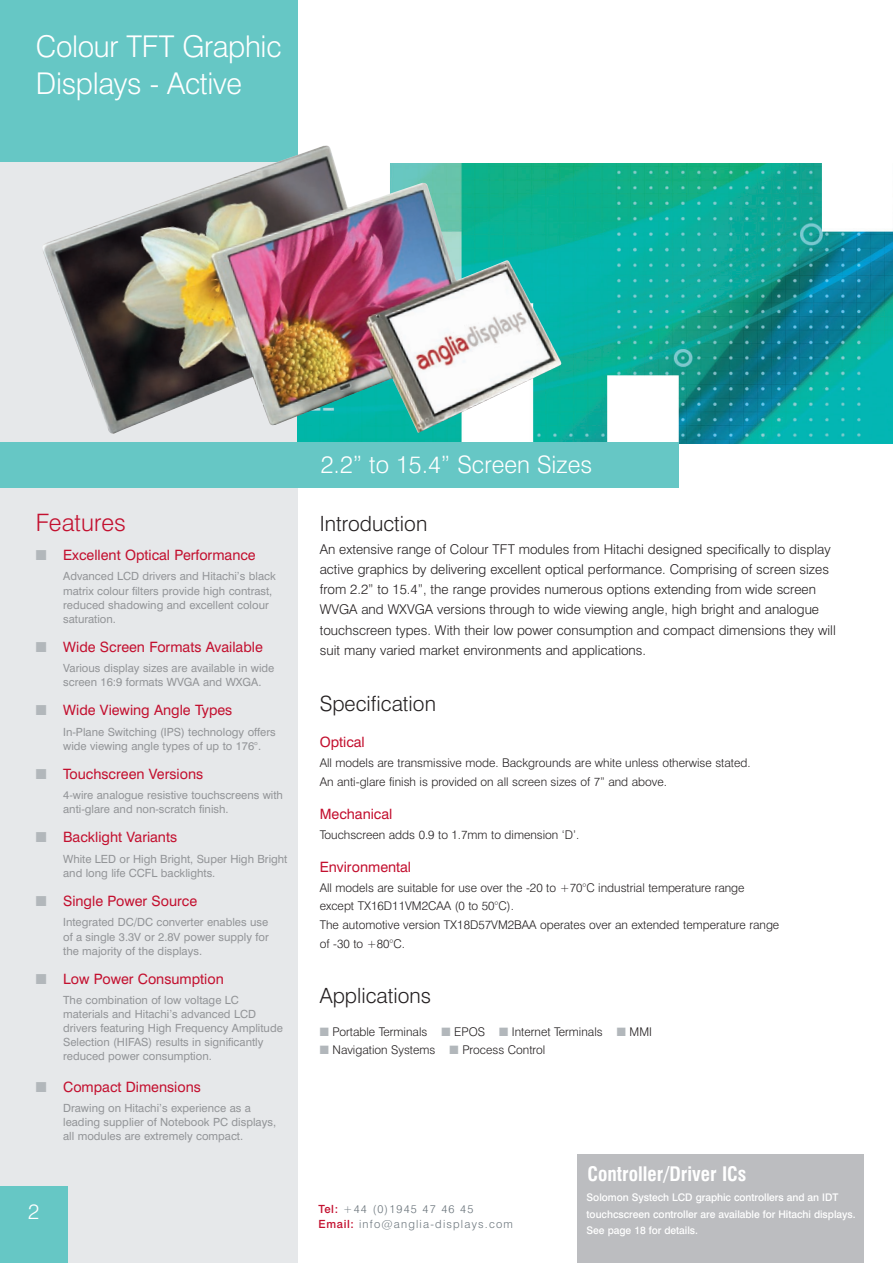
<style>
.page{position:relative;width:893px;height:1263px;background:#fff}
.page>*{position:absolute;margin:0;border:0;box-sizing:border-box;transform-origin:0 0}
.t1{font:300 30px/36.8px "Swiss 721 BT";letter-spacing:-.01em;color:#fff}
.t2{font:300 24px "Swiss 721 BT";color:#fff}
.t3{font:300 24px "Swiss 721 BT";color:#c3102f}
.t4{font:300 21px "Swiss 721 BT";color:#231f20}
.t5{font:300 21px "Swiss 721 BT";color:#fff}
.t6{font:700 condensed 19.5px "Swiss 721 BT";color:#fff}
.t7{font:14.25px "Swiss 721 BT";color:#c3102f}
.t8{font:300 13.5px/20.2px "Swiss 721 BT";color:#231f20}
.t9{font:300 12px/18.9px "Swiss 721 BT";color:#231f20}
.t10{font:11.25px/14.1px "Swiss 721 BT";color:#939598}
.t11{font:300 11.25px/15.9px "Swiss 721 BT";letter-spacing:.105em;color:#6a747b}
.t12{font:500 10.5px/16.8px "Swiss 721 BT";letter-spacing:-.005em;color:#fff}
.s1{color:#b2b7bb}
.s2{font-weight:500;color:#c3102f}
</style>
<div class="page">
<div style="left:0;top:159px;width:297px;height:1104px;background:#e6e8ea"></div>
<img style="left:297px;top:163px;width:596px;height:280px">
<div style="left:0;top:443px;width:678px;height:45px;background:#66c7c5"></div>
<div style="left:0;top:0;width:297px;height:161px;background:#66c7c5"></div>
<div style="left:0;top:1187px;width:68px;height:76px;background:#66c7c5"></div>
<img style="left:40px;top:143px;width:523px;height:292px">
<div style="left:577px;top:1154px;width:286px;height:109px;background:#bcbdc0"></div>
<h1 class="t1" style="left:36px;top:30px;width:247px">Colour TFT Graphic<br>Displays - Active</h1>
<h2 class="t3" style="left:36px;top:512px;width:91px">Features</h2>
<p class="t7" style="left:36px;top:549px;width:221px"><span class="s1">■</span> Excellent Optical Performance</p>
<p class="t10" style="left:63px;top:570px;width:214px">Advanced LCD drivers and Hitachi’s black matrix colour filters provide high contrast, reduced shadowing and excellent colour saturation.</p>
<p class="t7" style="left:36px;top:641px;width:228px"><span class="s1">■</span> Wide Screen Formats Available</p>
<p class="t10" style="left:63px;top:662px;width:213px">Various display sizes are available in wide screen 16:9 formats WVGA and WXGA.</p>
<p class="t7" style="left:36px;top:704px;width:198px"><span class="s1">■</span> Wide Viewing Angle Types</p>
<p class="t10" style="left:63px;top:725px;width:214px">In-Plane Switching (IPS) technology offers wide viewing angle types of up to 176°.</p>
<p class="t7" style="left:36px;top:768px;width:169px"><span class="s1">■</span> Touchscreen Versions</p>
<p class="t10" style="left:63px;top:789px;width:221px">4-wire analogue resistive touchscreens with anti-glare and non-scratch finish.</p>
<p class="t7" style="left:36px;top:831px;width:143px"><span class="s1">■</span> Backlight Variants</p>
<p class="t10" style="left:63px;top:852px;width:226px">White LED or High Bright, Super High Bright and long life CCFL backlights.</p>
<p class="t7" style="left:36px;top:895px;width:163px"><span class="s1">■</span> Single Power Source</p>
<p class="t10" style="left:63px;top:916px;width:207px;text-align:justify">Integrated DC/DC converter enables use of a single 3.3V or 2.8V power supply for the majority of the displays.</p>
<p class="t7" style="left:36px;top:972px;width:190px"><span class="s1">■</span> Low Power Consumption</p>
<p class="t10" style="left:63px;top:994px;width:221px">The combination of low voltage LC materials and Hitachi’s advanced LCD drivers featuring High Frequency Amplitude Selection (HIFAS) results in significantly reduced power consumption.</p>
<p class="t7" style="left:36px;top:1080px;width:167px"><span class="s1">■</span> Compact Dimensions</p>
<p class="t10" style="left:63px;top:1102px;width:214px">Drawing on Hitachi’s experience as a leading supplier of Notebook PC displays, all modules are extremely compact.</p>
<h3 class="t5" style="left:28px;top:1203px;width:13px">2</h3>
<h2 class="t2" style="left:321px;top:454px;width:273px">2.2” to 15.4” Screen Sizes</h2>
<h3 class="t4" style="left:320px;top:514px;width:109px">Introduction</h3>
<p class="t8" style="left:320px;top:539px;width:517px">An extensive range of Colour TFT modules from Hitachi designed specifically to display active graphics by delivering excellent optical performance. Comprising of screen sizes from 2.2” to 15.4”, the range provides numerous options extending from wide screen WVGA and WXVGA versions through to wide viewing angle, high bright and analogue touchscreen types. With their low power consumption and compact dimensions they will suit many varied market environments and applications.</p>
<h3 class="t4" style="left:320px;top:695px;width:118px">Specification</h3>
<p class="t7" style="left:320px;top:736px;width:47px">Optical</p>
<p class="t9" style="left:320px;top:753px;width:432px">All models are transmissive mode. Backgrounds are white unless otherwise stated.<br>An anti-glare finish is provided on all screen sizes of 7” and above.</p>
<p class="t7" style="left:320px;top:808px;width:74px">Mechanical</p>
<p class="t9" style="left:320px;top:826px;width:261px">Touchscreen adds 0.9 to 1.7mm to dimension ‘D’.</p>
<p class="t7" style="left:320px;top:861px;width:93px">Environmental</p>
<p class="t9" style="left:320px;top:878px;width:461px">All models are suitable for use over the -20 to +70°C industrial temperature range except TX16D11VM2CAA (0 to 50°C).<br>The automotive version TX18D57VM2BAA operates over an extended temperature range of -30 to +80°C.</p>
<h3 class="t4" style="left:320px;top:986px;width:113px">Applications</h3>
<p class="t9" style="left:320px;top:1023px;width:334px"><span class="s1">■</span> Portable Terminals <span class="s1">■</span> EPOS <span class="s1">■</span> Internet Terminals <span class="s1">■</span> MMI</p>
<p class="t9" style="left:320px;top:1041px;width:227px"><span class="s1">■</span> Navigation Systems <span class="s1">■</span> Process Control</p>
<p class="t11" style="left:319px;top:1201px;width:196px"><span class="s2">Tel:</span> +44 (0)1945 47 46 45<br><span class="s2">Email:</span> info@anglia-displays.com</p>
<h3 class="t6" style="left:587px;top:1166px;width:161px">Controller/Driver ICs</h3>
<p class="t12" style="left:587px;top:1189px;width:270px">Solomon Systech LCD graphic controllers and an IDT touchcscreen controller are available for Hitachi displays.<br>See page 18 for details.</p>
</div>
